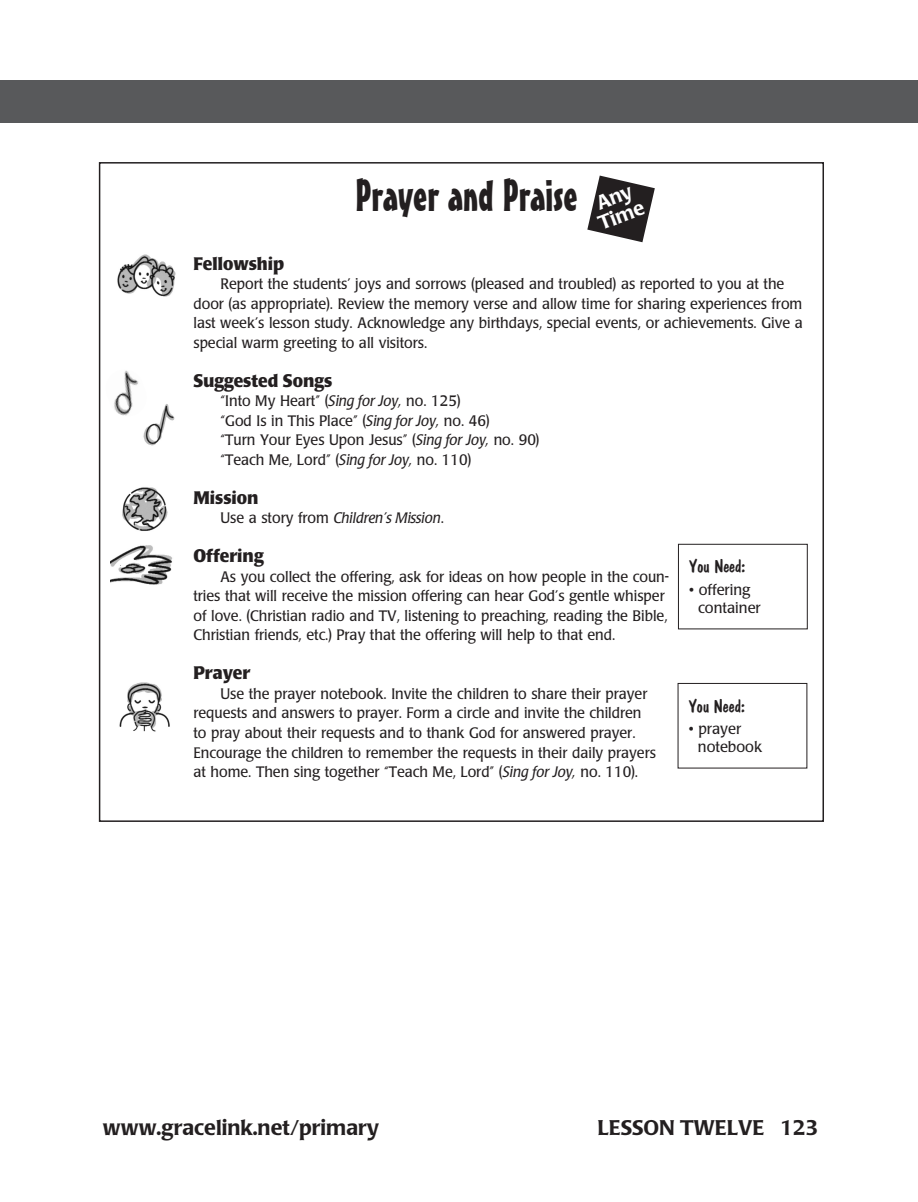
<style>
.page{position:relative;width:918px;height:1202px;background:#fff}
.page>*{position:absolute;margin:0;border:0;box-sizing:border-box;transform-origin:0 0}
.section_title{font:45px "Mister Earl BT";color:#231f20}
.t1{font:500 21px "Poppl Laudatio";color:#231f20}
.t2{font:500 19.65px/19.6px "Poppl Laudatio";color:#fff}
.subhead{font:700 18px "Poppl Laudatio";color:#231f20;scale:.95 1}
.You_Need_head{font:18px "Dom Casual D";color:#231f20}
.body{font:15px/19.5px "Poppl Laudatio";color:#231f20;scale:.95 1}
.You_Need_items{font:15px/18px "Poppl Laudatio";color:#231f20}
.body-2{font:italic 15px "Poppl Laudatio";color:#231f20;scale:.95 1}
.s1{font-style:italic}
.s2{font-style:normal}
</style>
<div class="page">
<div style="left:0;top:80px;width:27px;height:43px;background:#58595b"></div>
<img style="left:117px;top:254px;width:59px;height:43px">
<img style="left:114px;top:370px;width:25px;height:46px">
<img style="left:122px;top:487px;width:46px;height:44px">
<img style="left:110px;top:545px;width:62px;height:40px">
<img style="left:119px;top:682px;width:51px;height:50px">
<img style="left:141px;top:402px;width:37px;height:47px;border-radius:19px">
<div style="left:27px;top:80px;width:891px;height:43px;background:#58595b"></div>
<svg style="left:587px;top:176px;width:68px;height:66px"></svg>
<div style="left:678px;top:544px;width:130px;height:85px;border:1px solid #231f20"></div>
<div style="left:678px;top:683px;width:129px;height:85px;border:1px solid #231f20"></div>
<p class="section_title" style="left:355px;top:168px;width:224px">Prayer and Praise</p>
<p class="t2" style="left:589px;top:197px;width:49px;rotate:-21deg">Any<br>Time</p>
<p class="subhead" style="left:193px;top:253px;width:97px">Fellowship</p>
<p class="body" style="left:193px;top:275px;width:643px;text-indent:27px">Report the students’ joys and sorrows (pleased and troubled) as reported to you at the door (as appropriate). Review the memory verse and allow time for sharing experiences from last week’s lesson study. Acknowledge any birthdays, special events, or achievements. Give a special warm greeting to all visitors.</p>
<p class="subhead" style="left:193px;top:370px;width:148px">Suggested Songs</p>
<p class="body" style="left:220px;top:392px;width:254px">“Into My Heart” (<span class="s1">Sing for Joy,</span> no. 125)</p>
<p class="body" style="left:220px;top:411px;width:285px">“God Is in This Place” (<span class="s1">Sing for Joy,</span> no. 46)</p>
<p class="body" style="left:220px;top:431px;width:337px">“Turn Your Eyes Upon Jesus” (<span class="s1">Sing for Joy,</span> no. 90)</p>
<p class="body" style="left:220px;top:450px;width:266px">“Teach Me, Lord” (<span class="s1">Sing for Joy,</span> no. 110)</p>
<p class="subhead" style="left:193px;top:487px;width:70px">Mission</p>
<p class="body-2" style="left:220px;top:510px;width:237px"><span class="s2">Use a story from</span> Children’s Mission<span class="s2">.</span></p>
<p class="subhead" style="left:193px;top:546px;width:75px">Offering</p>
<p class="body" style="left:193px;top:567px;width:502px;text-indent:27px">As you collect the offering, ask for ideas on how people in the coun&shy;tries that will receive the mission offering can hear God’s gentle whisper of love. (Christian radio and TV, listening to preaching, reading the Bible, Christian friends, etc.) Pray that the offering will help to that end.</p>
<p class="subhead" style="left:193px;top:663px;width:61px">Prayer</p>
<p class="body" style="left:193px;top:684px;width:488px;text-indent:27px">Use the prayer notebook. Invite the children to share their prayer requests and answers to prayer. Form a circle and invite the children to pray about their requests and to thank God for answered prayer.<br>Encourage the children to remember the requests in their daily prayers at home. Then sing together “Teach Me, Lord” (<span class="s1">Sing for Joy,</span> no. 110).</p>
<p class="You_Need_head" style="left:689px;top:556px;width:58px">You Need:</p>
<p class="You_Need_items" style="left:698px;top:581px;width:64px;text-indent:-9px">• offering container</p>
<p class="You_Need_head" style="left:689px;top:695px;width:58px">You Need:</p>
<p class="You_Need_items" style="left:698px;top:720px;width:66px;text-indent:-9px">• prayer notebook</p>
<p class="t1" style="left:103px;top:1115px;width:278px">www.gracelink.net/primary</p>
<p class="t1" style="left:598px;top:1115px;width:222px">LESSON TWELVE 123</p>
</div>
